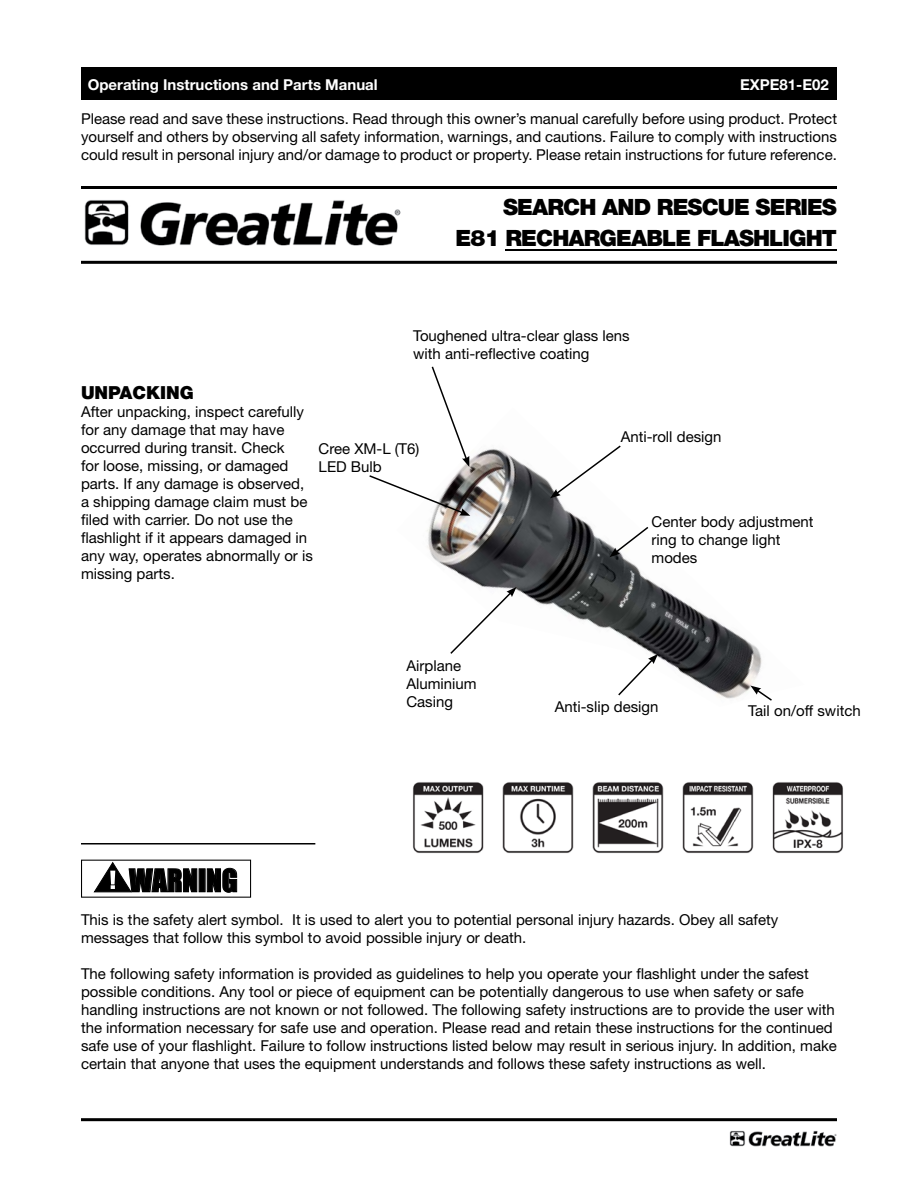
<style>
.page{position:relative;width:918px;height:1188px;background:#fff}
.page>*{position:absolute;margin:0;border:0;box-sizing:border-box;transform-origin:0 0}
.t1{font:28.95px "Impact";color:#000}
.t2{font:900 22.5px/31.5px "Helvetica Neue LT";letter-spacing:-.04em;color:#000;text-align:right}
.t3{font:900 18px "Helvetica Neue LT";color:#000}
.t4{font:15px/18px "Helvetica Neue LT";color:#000}
.t5{font:700 15px "Helvetica Neue LT";color:#fff}
</style>
<div class="page">
<div style="left:81px;top:68px;width:756px;height:32px;background:#000"></div>
<hr style="left:81px;top:261px;width:756px;height:3px;background:#000">
<hr style="left:81px;top:186px;width:756px;height:3px;background:#000">
<hr style="left:505px;top:249px;width:332px;height:1px;background:#000">
<svg style="left:94px;top:862px;width:143px;height:30px"></svg>
<hr style="left:81px;top:1118px;width:756px;height:3px;background:#000">
<hr style="left:81px;top:843px;width:234px;height:2px;background:#000">
<img style="left:413px;top:782px;width:430px;height:71px">
<img style="left:427px;top:449px;width:335px;height:250px">
<svg style="left:430px;top:366px;width:39px;height:101px"></svg>
<svg style="left:550px;top:445px;width:72px;height:53px"></svg>
<svg style="left:609px;top:525px;width:41px;height:32px"></svg>
<svg style="left:750px;top:686px;width:22px;height:15px"></svg>
<svg style="left:617px;top:654px;width:41px;height:43px"></svg>
<svg style="left:449px;top:587px;width:68px;height:68px"></svg>
<img style="left:84px;top:200px;width:317px;height:46px">
<img style="left:729px;top:1130px;width:108px;height:17px">
<svg style="left:369px;top:474px;width:101px;height:42px"></svg>
<p class="t5" style="left:88px;top:75px;width:291px">Operating Instructions and Parts Manual</p>
<p class="t5" style="left:740px;top:75px;width:90px">EXPE81-E02</p>
<p class="t4" style="left:81px;top:110px;width:758px;text-align:justify">Please read and save these instructions. Read through this owner’s manual carefully before using product. Protect yourself and others by observing all safety information, warnings, and cautions. Failure to comply with instructions could result in personal injury and/or damage to product or property. Please retain instructions for future reference.</p>
<h2 class="t2" style="left:456px;top:191px;width:383px">SEARCH AND RESCUE SERIES<br>E81 RECHARGEABLE FLASHLIGHT</h2>
<p class="t4" style="left:413px;top:327px;width:218px">Toughened ultra-clear glass lens with anti-reflective coating</p>
<p class="t3" style="left:81px;top:382px;width:114px">UNPACKING</p>
<p class="t4" style="left:81px;top:403px;width:233px">After unpacking, inspect carefully for any damage that may have occurred during transit. Check<br>for loose, missing, or damaged parts. If any damage is observed, a shipping damage claim must be filed with carrier. Do not use the flashlight if it appears damaged in any way, operates abnormally or is missing parts.</p>
<p class="t4" style="left:319px;top:440px;width:102px">Cree XM-L (T6)<br>LED Bulb</p>
<h1 class="t1" style="left:129px;top:858px;width:110px">WARNING</h1>
<p class="t4" style="left:406px;top:656px;width:72px">Airplane<br>Aluminium<br>Casing</p>
<p class="t4" style="left:621px;top:428px;width:102px">Anti-roll design</p>
<p class="t4" style="left:652px;top:512px;width:163px">Center body adjustment ring to change light modes</p>
<p class="t4" style="left:555px;top:698px;width:105px">Anti-slip design</p>
<p class="t4" style="left:748px;top:702px;width:114px">Tail on/off switch</p>
<p class="t4" style="left:81px;top:910px;width:699px">This is the safety alert symbol. It is used to alert you to potential personal injury hazards. Obey all safety messages that follow this symbol to avoid possible injury or death.</p>
<p class="t4" style="left:81px;top:964px;width:757px">The following safety information is provided as guidelines to help you operate your flashlight under the safest possible conditions. Any tool or piece of equipment can be potentially dangerous to use when safety or safe handling instructions are not known or not followed. The following safety instructions are to provide the user with the information necessary for safe use and operation. Please read and retain these instructions for the continued safe use of your flashlight. Failure to follow instructions listed below may result in serious injury. In addition, make certain that anyone that uses the equipment understands and follows these safety instructions as well.</p>
</div>
